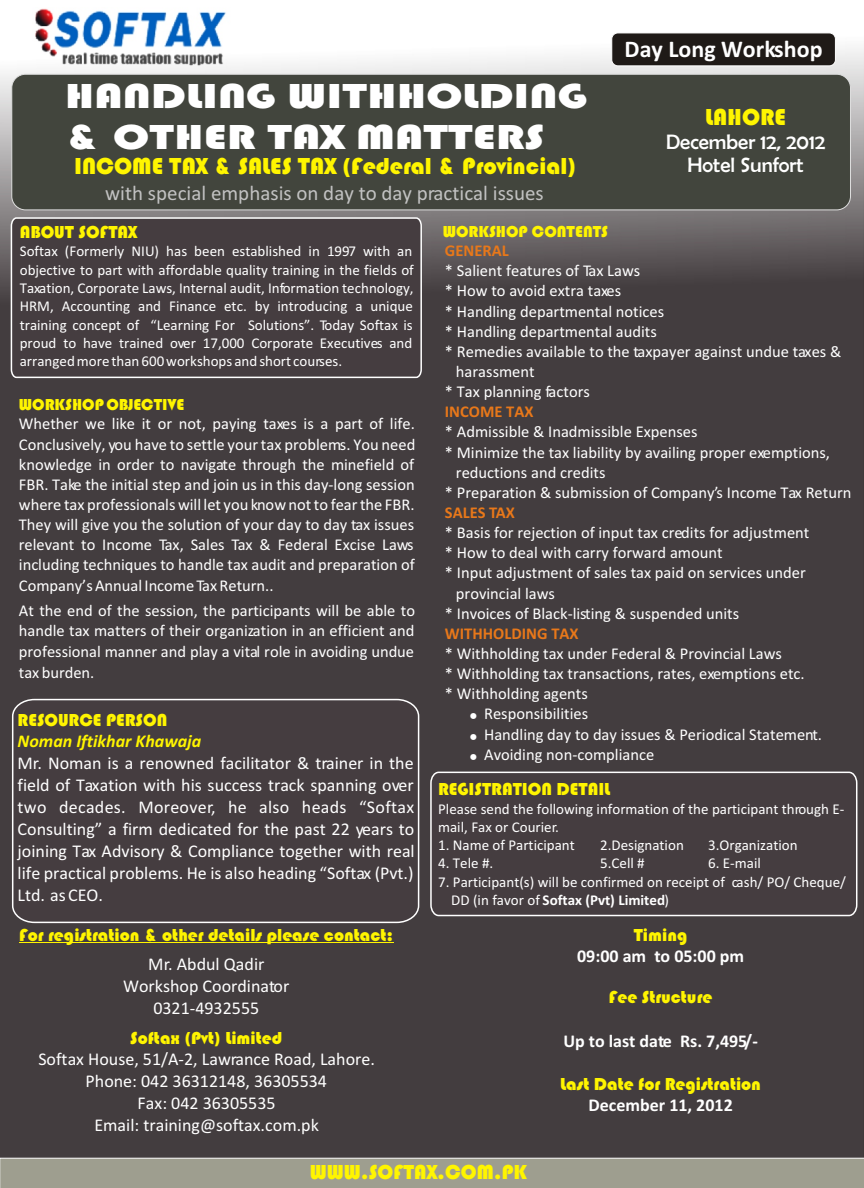
<style>
.page{position:relative;width:864px;height:1188px;background:#fff}
.page>*{position:absolute;margin:0;border:0;box-sizing:border-box;transform-origin:0 0}
.t1{font:36px/40.8px "Bauhaus 93";color:#fff;scale:1.33 1}
.t2{font:24px "Bauhaus 93";color:#fff500}
.t3{font:700 24px "Calibri";color:#fff}
.t4{font:21px "Calibri";color:#c2c2c2}
.t5{font:21px/23px "Berlin Sans FB";color:#fff;text-align:center}
.t6{font:21px "Bauhaus 93";color:#fff500}
.t7{font:18px/21.9px "Calibri";color:#fff;text-align:center}
.t8{font:18px "Bauhaus 93";color:#fff500}
.t9{font:700 18px "Calibri";color:#fff}
.t10{font:italic 700 18px "Calibri";color:#fff500}
.t11{font:16.5px/20.1px "Calibri";color:#fff;text-align:justify}
.t12{font:700 16.5px "Calibri";color:#e8781a}
.t13{font:16.5px "Bauhaus 93";color:#fff500}
.t14{font:15px/18.3px "Calibri";color:#fff}
.s1{font-weight:700}
</style>
<div class="page">
<img style="left:0;top:33px;width:864px;height:1125px">
<div style="left:12px;top:74px;width:839px;height:136px;background:#42453d;border:1px solid #dedede;border-radius:14px"></div>
<div style="left:612px;top:33px;width:224px;height:33px;background:#1f1a17;border:1px solid #fff;border-radius:6px"></div>
<div style="left:10px;top:217px;width:413px;height:162px;background:#453d40"></div>
<div style="left:429px;top:771px;width:429px;height:146px;background:#453d40"></div>
<div style="left:11px;top:698px;width:409px;height:226px;background:#453d40"></div>
<hr style="left:19px;top:942px;width:374px;height:1px;background:#fff500">
<div style="left:0;top:1158px;width:864px;height:30px;background:#9e9e8f"></div>
<img style="left:33px;top:8px;width:197px;height:62px">
<svg style="left:470px;top:713px;width:6px;height:6px"></svg>
<svg style="left:470px;top:733px;width:6px;height:7px"></svg>
<svg style="left:470px;top:754px;width:6px;height:6px"></svg>
<h1 class="t1" style="left:65px;top:76px;width:394px">HANDLING WITHHOLDING &amp; OTHER TAX MATTERS</h1>
<h2 class="t2" style="left:74px;top:153px;width:504px">INCOME TAX &amp; SALES TAX (Federal &amp; Provincial)</h2>
<p class="t4" style="left:105px;top:184px;width:440px">with special emphasis on day to day practical issues</p>
<h2 class="t3" style="left:625px;top:39px;width:199px">Day Long Workshop</h2>
<h2 class="t2" style="left:705px;top:104px;width:83px">LAHORE</h2>
<p class="t5" style="left:666px;top:131px;width:161px">December 12, 2012<br>Hotel Sunfort</p>
<p class="t8" style="left:20px;top:222px;width:119px">ABOUT SOFTAX</p>
<p class="t14" style="left:20px;top:244px;width:396px;text-align:justify">Softax (Formerly NIU) has been established in 1997 with an objective to part with affordable quality training in the fields of Taxation, Corporate Laws, Internal audit, Information technology, HRM, Accounting and Finance etc. by introducing a unique training concept of “Learning For Solutions”. Today Softax is proud to have trained over 17,000 Corporate Executives and arranged more than 600 workshops and short courses.</p>
<p class="t13" style="left:19px;top:395px;width:167px">WORKSHOP OBJECTIVE</p>
<p class="t11" style="left:19px;top:415px;width:398px">Whether we like it or not, paying taxes is a part of life.<br>Conclusively, you have to settle your tax problems. You need knowledge in order to navigate through the minefield of FBR. Take the initial step and join us in this day-long session where tax professionals will let you know not to fear the FBR.<br>They will give you the solution of your day to day tax issues relevant to Income Tax, Sales Tax &amp; Federal Excise Laws including techniques to handle tax audit and preparation of Company’s Annual Income Tax Return..</p>
<p class="t11" style="left:19px;top:601px;width:398px;line-height:20.7px">At the end of the session, the participants will be able to handle tax matters of their organization in an efficient and professional manner and play a vital role in avoiding undue tax burden.</p>
<p class="t8" style="left:18px;top:710px;width:151px">RESOURCE PERSON</p>
<p class="t10" style="left:18px;top:734px;width:185px">Noman Iftikhar Khawaja</p>
<p class="t7" style="left:18px;top:754px;width:399px;text-align:justify">Mr. Noman is a renowned facilitator &amp; trainer in the field of Taxation with his success track spanning over two decades. Moreover, he also heads “Softax Consulting” a firm dedicated for the past 22 years to joining Tax Advisory &amp; Compliance together with real life practical problems. He is also heading “Softax (Pvt.)<br>Ltd. as CEO.</p>
<p class="t8" style="left:19px;top:924px;width:376px">For registration &amp; other details please contact:</p>
<p class="t7" style="left:123px;top:955px;width:168px">Mr. Abdul Qadir<br>Workshop Coordinator<br>0321-4932555</p>
<p class="t7" style="left:38px;top:1050px;width:338px">Softax House, 51/A-2, Lawrance Road, Lahore.<br>Phone: 042 36312148, 36305534<br>Fax: 042 36305535<br>Email: training@softax.com.pk</p>
<p class="t8" style="left:130px;top:1028px;width:153px">Softax (Pvt) Limited</p>
<p class="t13" style="left:443px;top:222px;width:167px">WORKSHOP CONTENTS</p>
<p class="t12" style="left:445px;top:244px;width:65px">GENERAL</p>
<p class="t11" style="left:445px;top:262px;width:197px">* Salient features of Tax Laws</p>
<p class="t11" style="left:445px;top:282px;width:178px">* How to avoid extra taxes</p>
<p class="t11" style="left:445px;top:302px;width:221px">* Handling departmental notices</p>
<p class="t11" style="left:445px;top:323px;width:214px">* Handling departmental audits</p>
<p class="t11" style="left:445px;top:343px;width:398px">* Remedies available to the taxpayer against undue taxes &amp;</p>
<p class="t11" style="left:456px;top:363px;width:80px">harassment</p>
<p class="t11" style="left:445px;top:383px;width:147px">* Tax planning factors</p>
<p class="t11" style="left:445px;top:423px;width:254px">* Admissible &amp; Inadmissible Expenses</p>
<p class="t11" style="left:445px;top:443px;width:387px">* Minimize the tax liability by availing proper exemptions,</p>
<p class="t11" style="left:456px;top:464px;width:151px">reductions and credits</p>
<p class="t11" style="left:445px;top:484px;width:408px">* Preparation &amp; submission of Company’s Income Tax Return</p>
<p class="t11" style="left:445px;top:524px;width:366px">* Basis for rejection of input tax credits for adjustment</p>
<p class="t11" style="left:445px;top:544px;width:279px">* How to deal with carry forward amount</p>
<p class="t11" style="left:445px;top:564px;width:362px">* Input adjustment of sales tax paid on services under</p>
<p class="t11" style="left:456px;top:584px;width:101px">provincial laws</p>
<p class="t11" style="left:445px;top:604px;width:296px">* Invoices of Black-listing &amp; suspended units</p>
<p class="t11" style="left:445px;top:645px;width:339px">* Withholding tax under Federal &amp; Provincial Laws</p>
<p class="t11" style="left:445px;top:665px;width:361px">* Withholding tax transactions, rates, exemptions etc.</p>
<p class="t11" style="left:445px;top:685px;width:145px">* Withholding agents</p>
<p class="t11" style="left:484px;top:705px;width:106px">Responsibilities</p>
<p class="t11" style="left:484px;top:725px;width:340px">Handling day to day issues &amp; Periodical Statement.</p>
<p class="t11" style="left:484px;top:745px;width:172px">Avoiding non-compliance</p>
<p class="t12" style="left:445px;top:405px;width:90px">INCOME TAX</p>
<p class="t12" style="left:445px;top:506px;width:71px">SALES TAX</p>
<p class="t12" style="left:445px;top:626px;width:135px">WITHHOLDING TAX</p>
<p class="t8" style="left:438px;top:779px;width:174px">REGISTRATION DETAIL</p>
<p class="t14" style="left:438px;top:801px;width:408px">Please send the following information of the participant through E&shy;mail, Fax or Courier.</p>
<p class="t14" style="left:438px;top:837px;width:138px">1. Name of Participant</p>
<p class="t14" style="left:600px;top:837px;width:85px">2.Designation</p>
<p class="t14" style="left:708px;top:837px;width:91px">3.Organization</p>
<p class="t14" style="left:438px;top:856px;width:57px">4. Tele #.</p>
<p class="t14" style="left:600px;top:856px;width:46px">5.Cell #</p>
<p class="t14" style="left:708px;top:856px;width:54px">6. E-mail</p>
<p class="t14" style="left:451px;top:874px;width:396px;text-indent:-13px">7. Participant(s) will be confirmed on receipt of cash/ PO/ Cheque/<br>DD (in favor of <span class="s1">Softax (Pvt) Limited</span>)</p>
<p class="t8" style="left:634px;top:924px;width:55px">Timing</p>
<p class="t9" style="left:577px;top:948px;width:169px">09:00 am to 05:00 pm</p>
<p class="t8" style="left:609px;top:987px;width:105px">Fee Structure</p>
<p class="t9" style="left:563px;top:1033px;width:196px">Up to last date Rs. 7,495/-</p>
<p class="t8" style="left:560px;top:1073px;width:202px">Last Date for Registration</p>
<p class="t9" style="left:588px;top:1097px;width:146px">December 11, 2012</p>
<p class="t6" style="left:310px;top:1161px;width:219px">WWW.SOFTAX.COM.PK</p>
</div>
